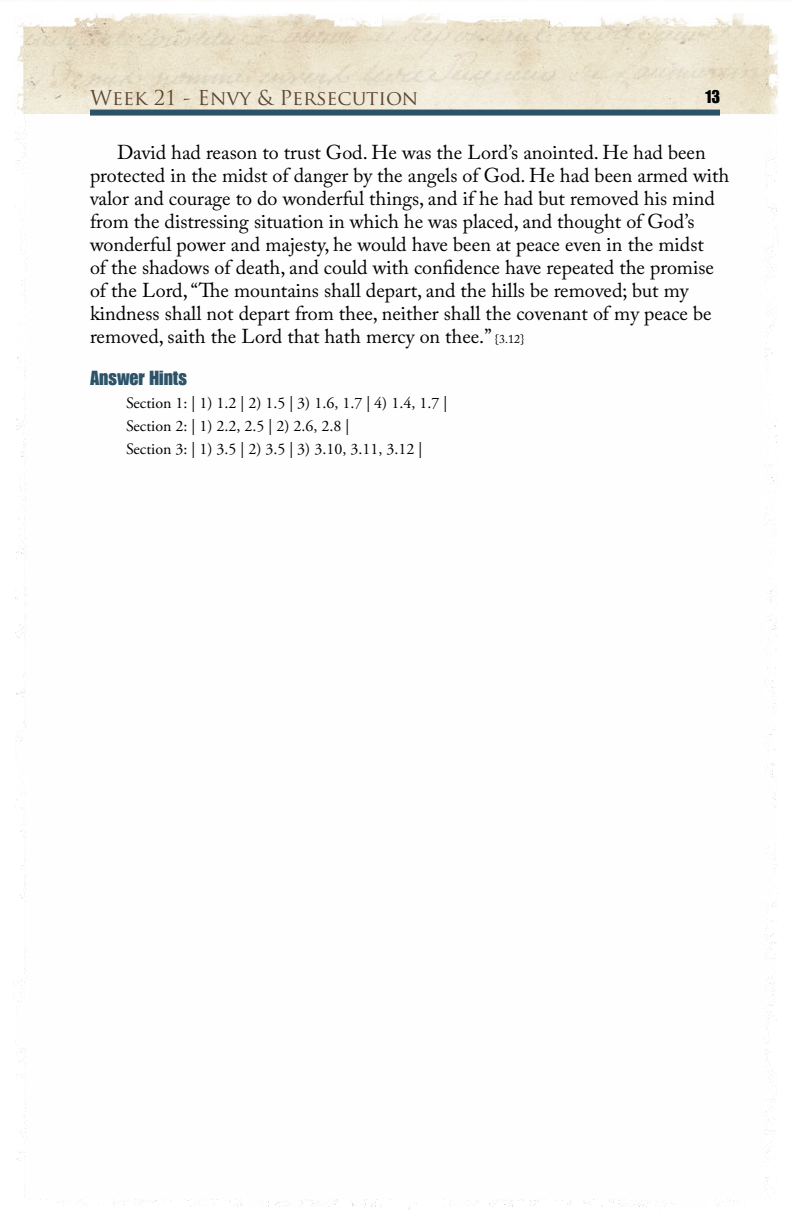
<style>
.page{position:relative;width:792px;height:1224px;background:#fff}
.page>*{position:absolute;margin:0;border:0;box-sizing:border-box;transform-origin:0 0}
.t1{font:20px/23px "Adobe Caslon Pro";color:#000}
.t2{font:20px "Trajan Pro";color:#5b4532}
.t3{font:20px "Genuine";color:#2d5369}
.t4{font:18px "Genuine";color:#000}
.t5{font:16px/23px "Adobe Garamond Pro";color:#000}
.s1{font-size:12px}
</style>
<div class="page">
<img style="left:13px;top:14px;width:766px;height:1196px">
<p class="t2" style="left:90px;top:85px;width:330px">Week 21 - Envy &amp; Persecution</p>
<p class="t4" style="left:705px;top:86px;width:17px">13</p>
<p class="t1" style="left:90px;top:140px;width:641px;text-indent:27px">David had reason to trust God. He was the Lord’s anointed. He had been protected in the midst of danger by the angels of God. He had been armed with valor and courage to do wonderful things, and if he had but removed his mind from the distressing situation in which he was placed, and thought of God’s wonderful power and majesty, he would have been at peace even in the midst<br>of the shadows of death, and could with confidence have repeated the promise of the Lord, “The mountains shall depart, and the hills be removed; but my kindness shall not depart from thee, neither shall the covenant of my peace be removed, saith the Lord that hath mercy on thee.” <span class="s1">{3.12}</span></p>
<p class="t3" style="left:90px;top:366px;width:99px">Answer Hints</p>
<p class="t5" style="left:126px;top:392px;width:323px">Section 1: | 1) 1.2 | 2) 1.5 | 3) 1.6, 1.7 | 4) 1.4, 1.7 |<br>Section 2: | 1) 2.2, 2.5 | 2) 2.6, 2.8 |<br>Section 3: | 1) 3.5 | 2) 3.5 | 3) 3.10, 3.11, 3.12 |</p>
</div>
